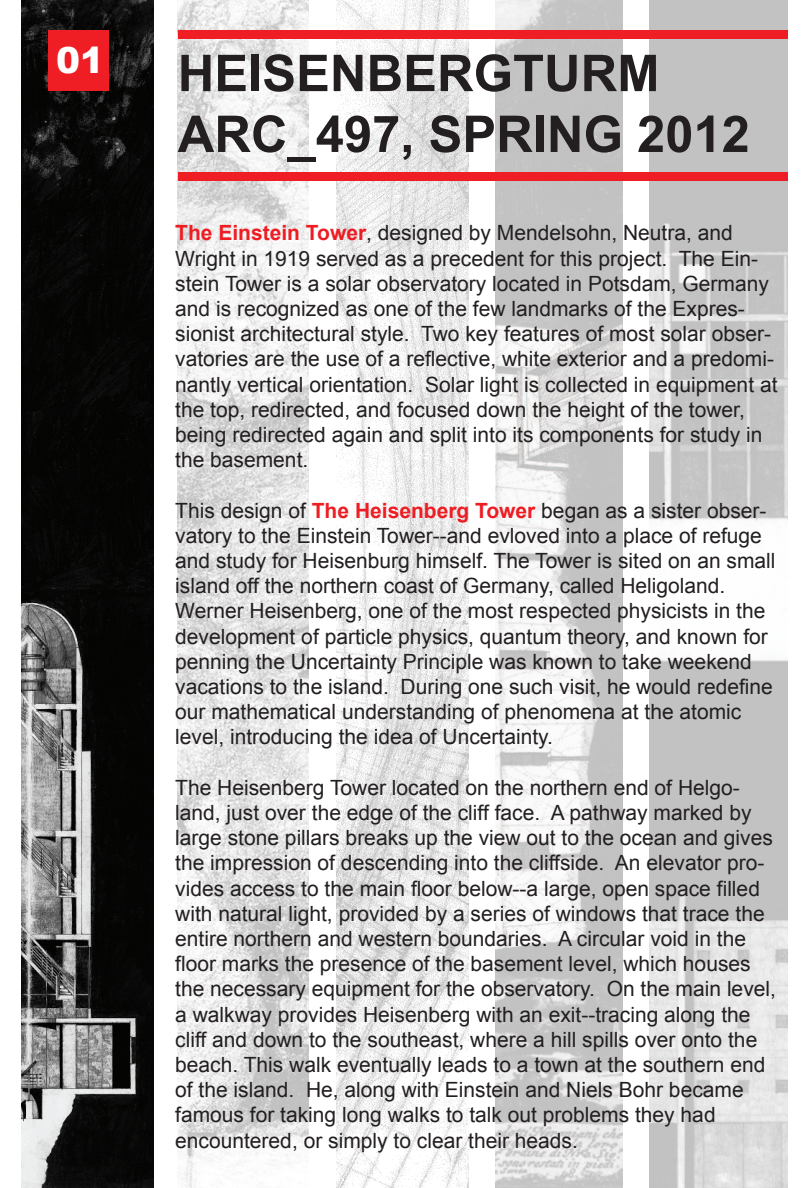
<style>
.page{position:relative;width:810px;height:1188px;background:#fff}
.page>*{position:absolute;margin:0;border:0;box-sizing:border-box;transform-origin:0 0}
.t1{font:700 50.7px/60.9px "Arial";color:#231f20}
.t2{font:900 36px "Arial";color:#fff}
.t3{font:21px/25.2px "Arial";color:#231f20}
.s1{font-weight:700;color:#ee1d23}
</style>
<div class="page">
<img style="left:21px;top:0;width:133px;height:1188px">
<img style="left:178px;top:0;width:131px;height:1188px">
<img style="left:337px;top:0;width:132px;height:1188px">
<img style="left:496px;top:1px;width:127px;height:1186px">
<img style="left:649px;top:0;width:138px;height:1188px">
<div style="left:49px;top:31px;width:60px;height:60px;background:#ee1e24"></div>
<div style="left:178px;top:173px;width:609px;height:8px;background:#ee1e24"></div>
<div style="left:178px;top:30px;width:609px;height:9px;background:#ee1e24"></div>
<p class="t2" style="left:56px;top:34px;width:50px">01</p>
<p class="t1" style="left:178px;top:44px;width:574px">HEISENBERGTURM<br>ARC_497, SPRING 2012</p>
<p class="t3" style="left:175px;top:221px;width:604px"><span class="s1">The Einstein Tower</span>, designed by Mendelsohn, Neutra, and Wright in 1919 served as a precedent for this project. The Ein&shy;stein Tower is a solar observatory located in Potsdam, Germany and is recognized as one of the few landmarks of the Expres&shy;sionist architectural style. Two key features of most solar obser&shy;vatories are the use of a reflective, white exterior and a predomi&shy;nantly vertical orientation. Solar light is collected in equipment at the top, redirected, and focused down the height of the tower, being redirected again and split into its components for study in the basement.</p>
<p class="t3" style="left:175px;top:498px;width:602px">This design of <span class="s1">The Heisenberg Tower</span> began as a sister obser&shy;vatory to the Einstein Tower--and evloved into a place of refuge and study for Heisenburg himself. The Tower is sited on an small island off the northern coast of Germany, called Heligoland.<br>Werner Heisenberg, one of the most respected physicists in the development of particle physics, quantum theory, and known for penning the Uncertainty Principle was known to take weekend vacations to the island. During one such visit, he would redefine our mathematical understanding of phenomena at the atomic level, introducing the idea of Uncertainty.</p>
<p class="t3" style="left:175px;top:775px;width:602px">The Heisenberg Tower located on the northern end of Helgo&shy;land, just over the edge of the cliff face. A pathway marked by large stone pillars breaks up the view out to the ocean and gives the impression of descending into the cliffside. An elevator pro&shy;vides access to the main floor below--a large, open space filled with natural light, provided by a series of windows that trace the entire northern and western boundaries. A circular void in the floor marks the presence of the basement level, which houses the necessary equipment for the observatory. On the main level, a walkway provides Heisenberg with an exit--tracing along the cliff and down to the southeast, where a hill spills over onto the beach. This walk eventually leads to a town at the southern end of the island. He, along with Einstein and Niels Bohr became famous for taking long walks to talk out problems they had encountered, or simply to clear their heads.</p>
</div>
